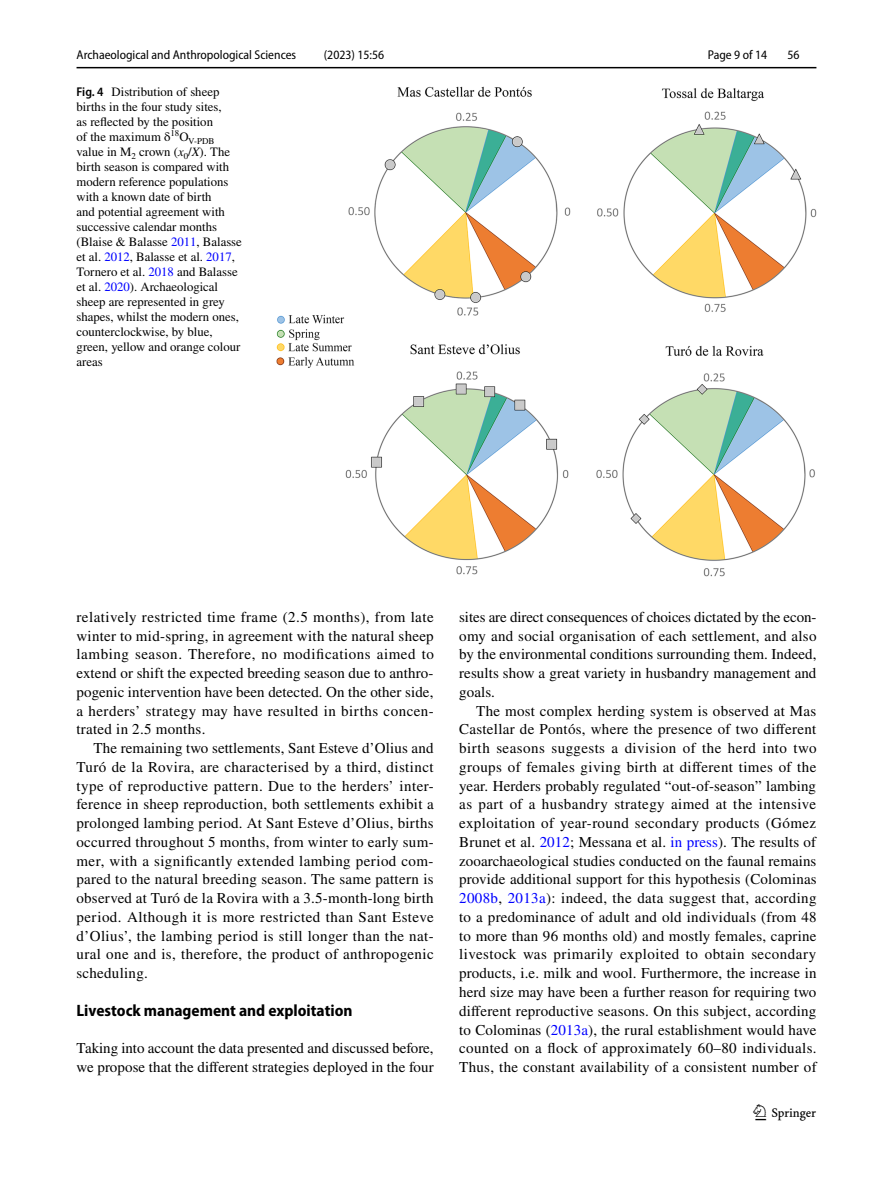
<style>
.page{position:relative;width:893px;height:1187px;background:#fff}
.page>*{position:absolute;margin:0;border:0;box-sizing:border-box;transform-origin:0 0}
.t1{font:22.5px "Springnew Regular 3";color:#000}
.t2{font:700 semi-condensed 16.5px "Myriad Pro";color:#000}
.t3{font:15px/18.8px "STIX";letter-spacing:.005em;color:#000;text-align:justify}
.t4{font:12.75px/15px "STIX";color:#000}
.t5{font:semi-condensed 12.75px "Myriad Pro";color:#000}
.s1{font-family:"Myriad Pro";font-weight:600;font-stretch:semi-condensed}
.s2{font-style:italic}
.s3{color:#00f}
</style>
<div class="page">
<hr style="left:77px;top:67px;width:739px;height:1px;background:#000">
<img style="left:276px;top:87px;width:540px;height:489px">
<p class="t5" style="left:77px;top:48px;width:221px">Archaeological and Anthropological Sciences</p>
<p class="t5" style="left:324px;top:48px;width:62px">(2023) 15:56</p>
<p class="t4" style="left:77px;top:85px;width:167px"><span class="s1">Fig. 4</span> Distribution of sheep births in the four study sites,<br>as reflected by the position<br>of the maximum δ<sup>18</sup>O<sub>V-PDB </sub>value in M<sub>2</sub> crown (<span class="s2">x</span><sub>0</sub>/<span class="s2">X</span>). The birth season is compared with modern reference populations with a known date of birth<br>and potential agreement with successive calendar months (Blaise &amp; Balasse <span class="s3">2011</span>, Balasse et al. <span class="s3">2012</span>, Balasse et al. <span class="s3">2017</span>,<br>Tornero et al. <span class="s3">2018</span> and Balasse et al. <span class="s3">2020</span>). Archaeological sheep are represented in grey shapes, whilst the modern ones, counterclockwise, by blue, green, yellow and orange colour areas</p>
<p class="t5" style="left:708px;top:48px;width:61px">Page 9 of 14</p>
<p class="t5" style="left:787px;top:48px;width:14px">56</p>
<p class="t3" style="left:77px;top:608px;width:359px">relatively restricted time frame (2.5 months), from late winter to mid-spring, in agreement with the natural sheep lambing season. Therefore, no modifications aimed to extend or shift the expected breeding season due to anthro&shy;pogenic intervention have been detected. On the other side, a herders’ strategy may have resulted in births concen&shy;trated in 2.5 months.</p>
<p class="t3" style="left:77px;top:739px;width:359px;text-indent:17px">The remaining two settlements, Sant Esteve d’Olius and Turó de la Rovira, are characterised by a third, distinct type of reproductive pattern. Due to the herders’ inter&shy;ference in sheep reproduction, both settlements exhibit a prolonged lambing period. At Sant Esteve d’Olius, births occurred throughout 5 months, from winter to early sum&shy;mer, with a significantly extended lambing period com&shy;pared to the natural breeding season. The same pattern is observed at Turó de la Rovira with a 3.5-month-long birth period. Although it is more restricted than Sant Esteve d’Olius’, the lambing period is still longer than the nat&shy;ural one and is, therefore, the product of anthropogenic scheduling.</p>
<p class="t2" style="left:77px;top:1000px;width:278px">Livestock management and exploitation</p>
<p class="t3" style="left:77px;top:1039px;width:359px">Taking into account the data presented and discussed before, we propose that the different strategies deployed in the four</p>
<p class="t3" style="left:459px;top:608px;width:359px">sites are direct consequences of choices dictated by the econ&shy;omy and social organisation of each settlement, and also by the environmental conditions surrounding them. Indeed, results show a great variety in husbandry management and goals.</p>
<p class="t3" style="left:459px;top:702px;width:359px;text-indent:17px">The most complex herding system is observed at Mas Castellar de Pontós, where the presence of two different birth seasons suggests a division of the herd into two groups of females giving birth at different times of the year. Herders probably regulated “out-of-season” lambing as part of a husbandry strategy aimed at the intensive exploitation of year-round secondary products (Gómez Brunet et al. <span class="s3">2012</span>; Messana et al. <span class="s3">in press</span>). The results of zooarchaeological studies conducted on the faunal remains provide additional support for this hypothesis (Colominas <span class="s3">2008b</span>, <span class="s3">2013a</span>): indeed, the data suggest that, according to a predominance of adult and old individuals (from 48 to more than 96 months old) and mostly females, caprine livestock was primarily exploited to obtain secondary products, i.e. milk and wool. Furthermore, the increase in herd size may have been a further reason for requiring two different reproductive seasons. On this subject, according to Colominas (<span class="s3">2013a</span>), the rural establishment would have counted on a flock of approximately 60–80 individuals.<br>Thus, the constant availability of a consistent number of</p>
<h1 class="t1" style="left:755px;top:1104px;width:62px">1 3</h1>
</div>
